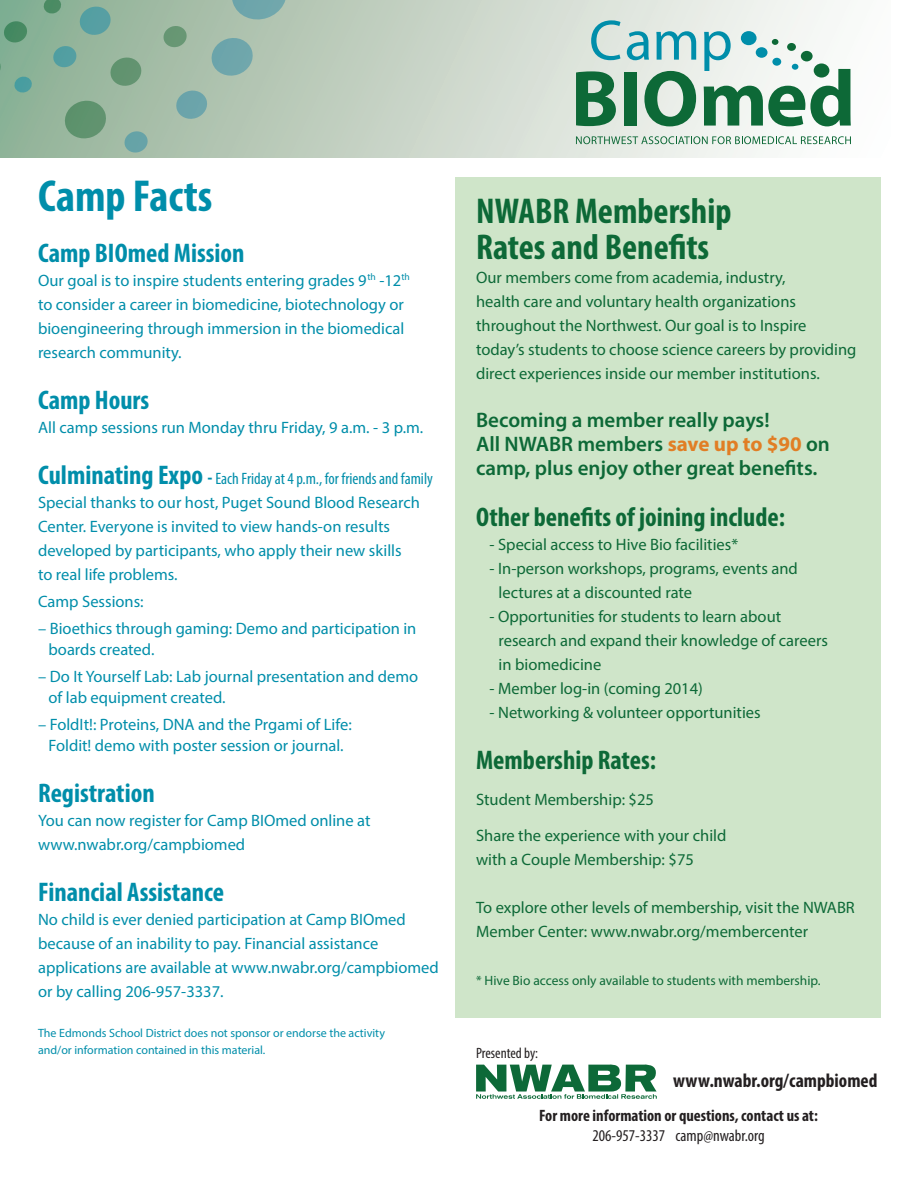
<style>
.page{position:relative;width:918px;height:1188px;background:#fff}
.page>*{position:absolute;margin:0;border:0;box-sizing:border-box;transform-origin:0 0}
.t1{font:700 condensed 45px "Myriad Pro";color:#008eaa}
.t2{font:700 condensed 36px "Myriad Pro";color:#0d6937}
.t3{font:700 condensed 27px "Myriad Pro";color:#008eaa}
.t4{font:700 condensed 27px "Myriad Pro";color:#0d6937}
.t5{font:600 21px/24px "Myriad Pro";color:#0d6937}
.t6{font:700 condensed 19.5px "Myriad Pro";color:#231f20}
.t7{font:16.5px/24px "Myriad Pro";color:#008eaa}
.t8{font:16.5px/24px "Myriad Pro";color:#0d6937}
.t9{font:700 condensed 16.5px/19.8px "Myriad Pro";color:#231f20;text-align:center}
.t10{font:condensed 15px "Myriad Pro";letter-spacing:-.005em;color:#231f20}
.t11{font:13.5px "Myriad Pro";color:#0d6937}
.t12{font:12px/16.5px "Myriad Pro";color:#008eaa}
.s1{font-weight:700;font-stretch:condensed;font-size:27px}
.s2{font-weight:700;font-stretch:condensed;font-size:19.5px}
.s3{font-stretch:condensed}
.s4{font-weight:700;color:#e17e25}
.s5{font-weight:400}
</style>
<div class="page">
<svg style="left:0;top:0;width:851px;height:158px;background:#c2d1c3"></svg>
<svg style="left:576px;top:71px;width:40px;height:55px;background:#488c66"></svg>
<div style="left:624px;top:72px;width:12px;height:54px;background:#0d6937"></div>
<svg style="left:644px;top:71px;width:52px;height:55px;background:#72a588"></svg>
<svg style="left:591px;top:20px;width:30px;height:40px"></svg>
<svg style="left:627px;top:31px;width:22px;height:29px"></svg>
<svg style="left:656px;top:31px;width:40px;height:29px"></svg>
<svg style="left:576px;top:136px;width:275px;height:8px"></svg>
<svg style="left:704px;top:31px;width:147px;height:95px"></svg>
<svg style="left:229px;top:0;width:58px;height:23px"></svg>
<svg style="left:209px;top:36px;width:46px;height:42px;background:#85b0ac"></svg>
<svg style="left:174px;top:89px;width:35px;height:32px"></svg>
<svg style="left:123px;top:130px;width:26px;height:24px"></svg>
<svg style="left:25px;top:156px;width:57px;height:2px"></svg>
<svg style="left:63px;top:98px;width:45px;height:43px;background:#75a080"></svg>
<svg style="left:109px;top:56px;width:34px;height:32px"></svg>
<svg style="left:162px;top:25px;width:26px;height:24px"></svg>
<svg style="left:78px;top:5px;width:34px;height:32px"></svg>
<svg style="left:52px;top:45px;width:26px;height:24px"></svg>
<svg style="left:13px;top:76px;width:20px;height:18px"></svg>
<svg style="left:0;top:52px;width:2px;height:32px"></svg>
<svg style="left:3px;top:20px;width:25px;height:24px"></svg>
<svg style="left:43px;top:0;width:19px;height:15px"></svg>
<div style="left:456px;top:177px;width:425px;height:840px;background:#cfe5c9"></div>
<svg style="left:476px;top:1065px;width:181px;height:34px"></svg>
<p class="t1" style="left:38px;top:168px;width:176px">Camp Facts</p>
<p class="t3" style="left:38px;top:236px;width:208px">Camp BIOmed Mission</p>
<p class="t7" style="left:38px;top:268px;width:373px">Our goal is to inspire students entering grades 9<sup>th</sup> -12<sup>th </sup>to consider a career in biomedicine, biotechnology or bioengineering through immersion in the biomedical research community.</p>
<p class="t3" style="left:38px;top:383px;width:113px">Camp Hours</p>
<p class="t7" style="left:38px;top:415px;width:387px">All camp sessions run Monday thru Friday, 9 a.m. - 3 p.m.</p>
<p class="t7" style="left:38px;top:466px;width:396px"><span class="s1">Culminating Expo</span> <span class="s2">-</span> <span class="s3">Each Friday at 4 p.m., for friends and family </span>Special thanks to our host, Puget Sound Blood Research Center. Everyone is invited to view hands-on results developed by participants, who apply their new skills<br>to real life problems.</p>
<p class="t7" style="left:38px;top:589px;width:107px">Camp Sessions:</p>
<p class="t7" style="left:49px;top:618px;width:369px;line-height:21px;text-indent:-10px">– Bioethics through gaming: Demo and participation in boards created.</p>
<p class="t7" style="left:49px;top:666px;width:371px;line-height:21px;text-indent:-10px">– Do It Yourself Lab: Lab journal presentation and demo of lab equipment created.</p>
<p class="t7" style="left:38px;top:714px;width:315px;line-height:21px;text-align:center">– FoldIt!: Proteins, DNA and the Prgami of Life:<br>Foldit! demo with poster session or journal.</p>
<p class="t3" style="left:38px;top:776px;width:118px">Registration</p>
<p class="t7" style="left:38px;top:808px;width:334px">You can now register for Camp BIOmed online at</p>
<p class="t7" style="left:38px;top:832px;width:209px">www.nwabr.org/campbiomed</p>
<p class="t3" style="left:38px;top:875px;width:188px">Financial Assistance</p>
<p class="t7" style="left:38px;top:907px;width:402px">No child is ever denied participation at Camp BIOmed because of an inability to pay. Financial assistance applications are available at www.nwabr.org/campbiomed or by calling 206-957-3337.</p>
<p class="t12" style="left:38px;top:1025px;width:348px">The Edmonds School District does not sponsor or endorse the activity and/or information contained in this material.</p>
<p class="t2" style="left:476px;top:189px;width:257px">NWABR Membership</p>
<p class="t2" style="left:476px;top:225px;width:235px">Rates and Benefits</p>
<p class="t8" style="left:476px;top:265px;width:382px">Our members come from academia, industry,<br>health care and voluntary health organizations throughout the Northwest. Our goal is to Inspire today’s students to choose science careers by providing direct experiences inside our member institutions.</p>
<p class="t5" style="left:476px;top:408px;width:355px">Becoming a member really pays!<br>All NWABR members <span class="s4">save up to $90</span> on camp, plus enjoy other great benefits.</p>
<p class="t4" style="left:476px;top:500px;width:310px">Other benefits of joining include:</p>
<p class="t8" style="left:490px;top:532px;width:250px">- Special access to Hive Bio facilities*</p>
<p class="t8" style="left:499px;top:556px;width:301px;text-indent:-9px">- In-person workshops, programs, events and lectures at a discounted rate</p>
<p class="t8" style="left:499px;top:604px;width:331px;text-indent:-9px">- Opportunities for students to learn about research and expand their knowledge of careers in biomedicine</p>
<p class="t8" style="left:490px;top:676px;width:215px">- Member log-in (coming 2014)</p>
<p class="t8" style="left:490px;top:700px;width:273px">- Networking &amp; volunteer opportunities</p>
<p class="t4" style="left:476px;top:743px;width:182px">Membership Rates:</p>
<p class="t8" style="left:476px;top:787px;width:179px">Student Membership: $25</p>
<p class="t8" style="left:476px;top:823px;width:252px">Share the experience with your child with a Couple Membership: $75</p>
<p class="t8" style="left:476px;top:895px;width:380px">To explore other levels of membership, visit the NWABR<br>Member Center: www.nwabr.org/membercenter</p>
<p class="t11" style="left:476px;top:972px;width:346px">* Hive Bio access only available to students with membership.</p>
<p class="t10" style="left:476px;top:1044px;width:64px">Presented by:</p>
<p class="t6" style="left:673px;top:1068px;width:206px">www.nwabr.org/campbiomed</p>
<p class="t9" style="left:539px;top:1105px;width:280px">For more information or questions, contact us at:<br><span class="s5">206-957-3337 camp@nwabr.org</span></p>
</div>
